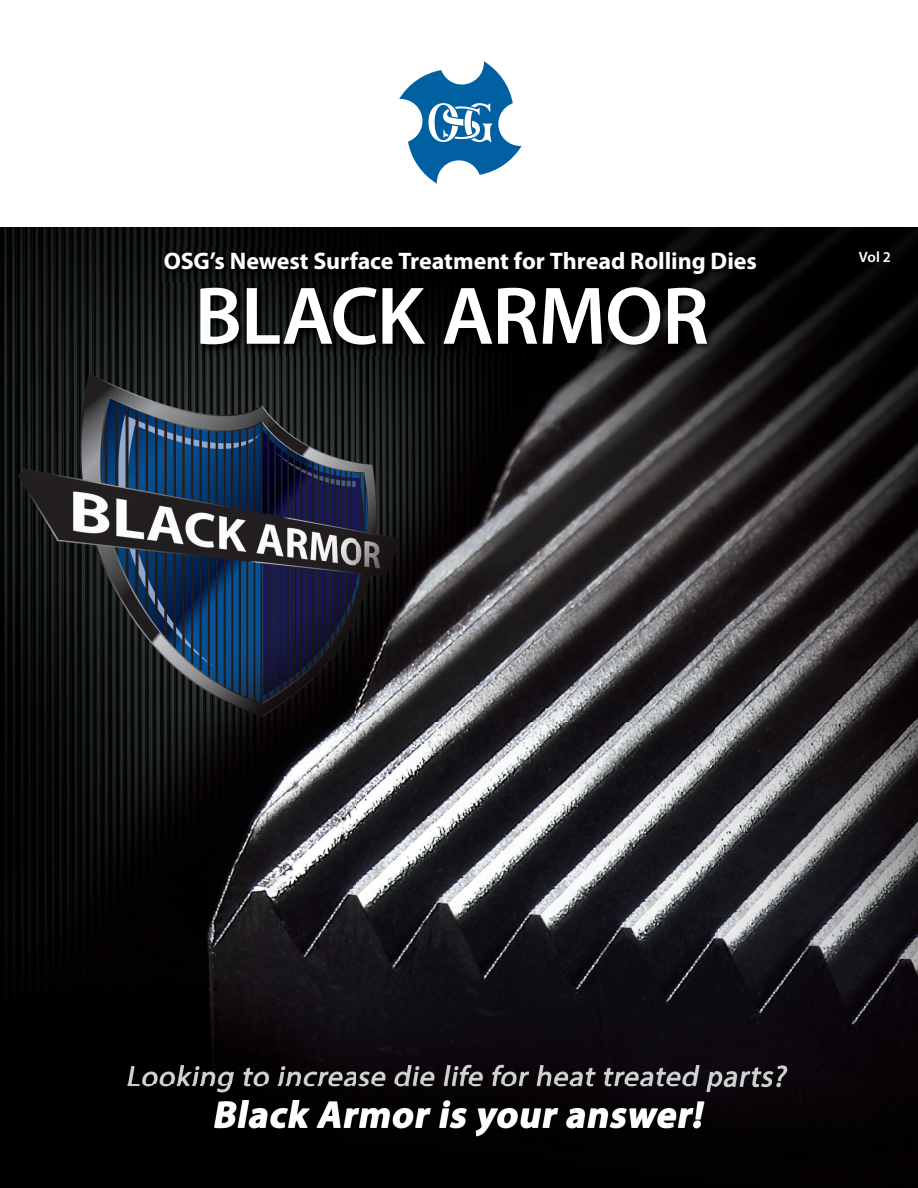
<style>
.page{position:relative;width:918px;height:1188px;background:#fff}
.page>*{position:absolute;margin:0;border:0;box-sizing:border-box;transform-origin:0 0}
.t1{font:600 82.5px "Myriad Pro";letter-spacing:-.015em;color:#fff}
.t2{font:700 24px "Myriad Pro";letter-spacing:-.005em;color:#fff}
.t3{font:600 15px "Myriad Pro";color:#fff}
</style>
<div class="page">
<img style="left:0;top:227px;width:918px;height:961px">
<svg style="left:399px;top:61px;width:123px;height:122px"></svg>
<img style="left:161px;top:248px;width:603px;height:34px">
<img style="left:196px;top:284px;width:521px;height:71px">
<img style="left:856px;top:248px;width:42px;height:23px">
<p class="t2" style="left:164px;top:245px;width:594px">OSG’s Newest Surface Treatment for Thread Rolling Dies</p>
<h1 class="t1" style="left:195px;top:264px;width:516px">BLACK ARMOR</h1>
<p class="t3" style="left:859px;top:248px;width:34px">Vol 2</p>
</div>
